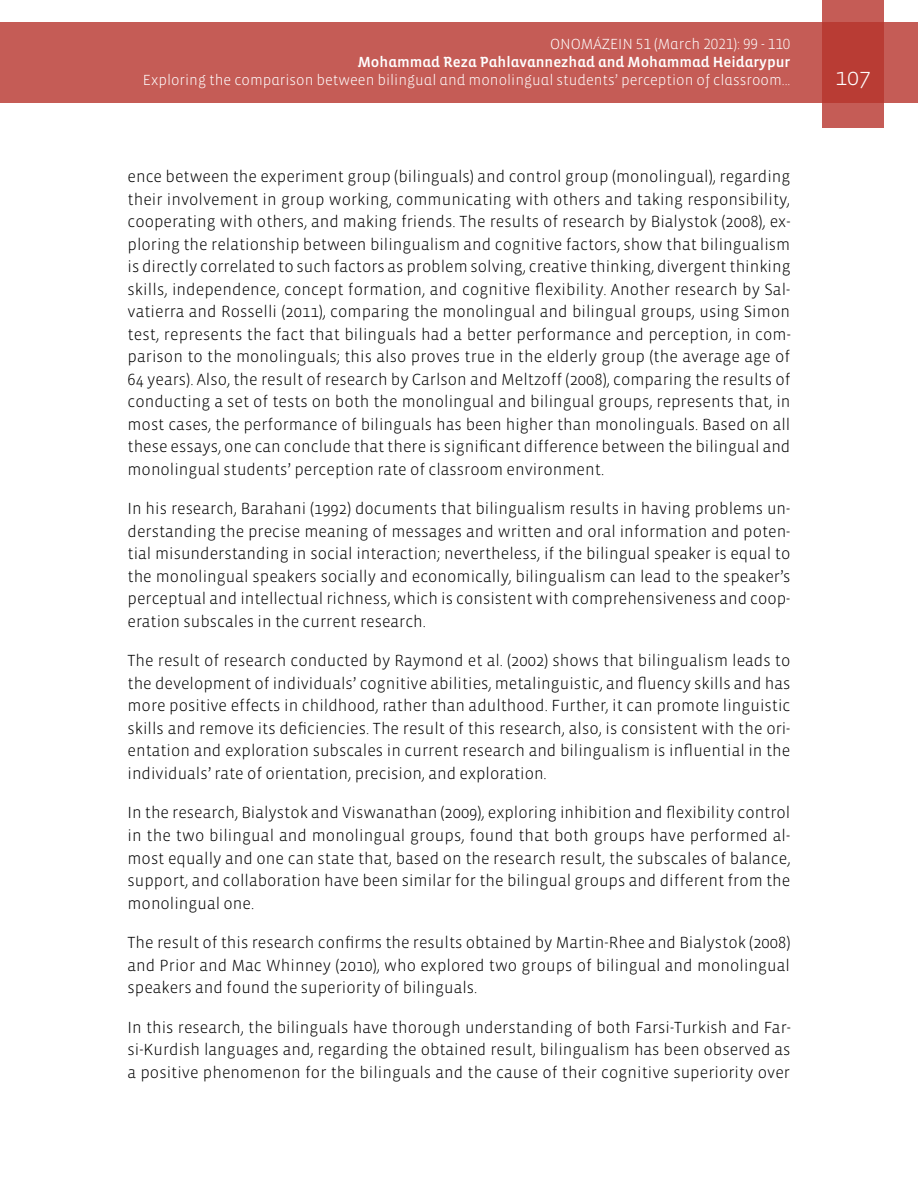
<style>
.page{position:relative;width:918px;height:1188px;background:#fff}
.page>*{position:absolute;margin:0;border:0;box-sizing:border-box;transform-origin:0 0}
.t1{font:300 24px "Vista Sans";color:#fff}
.t2{font:300 16.5px/22.5px "Vista Sans";color:#000;text-align:justify}
.t3{font:300 15px "Vista Sans Alt";color:#fff}
.t4{font:15px "Vista Sans Alt Med";color:#fff}
</style>
<div class="page">
<div style="left:0;top:23px;width:918px;height:80px;background:#c55c56"></div>
<svg style="left:822px;top:0;width:62px;height:128px;background:#bd4740"></svg>
<p class="t3" style="left:550px;top:37px;width:242px">ONOMÁZEIN 51 (March 2021): 99 - 110</p>
<p class="t4" style="left:358px;top:55px;width:434px">Mohammad Reza Pahlavannezhad and Mohammad Heidarypur</p>
<p class="t3" style="left:143px;top:73px;width:649px">Exploring the comparison between bilingual and monolingual students’ perception of classroom...</p>
<h1 class="t1" style="left:835px;top:65px;width:37px">107</h1>
<p class="t2" style="left:128px;top:166px;width:665px">ence between the experiment group (bilinguals) and control group (monolingual), regarding their involvement in group working, communicating with others and taking responsibility, cooperating with others, and making friends. The results of research by Bialystok (2008), ex&shy;ploring the relationship between bilingualism and cognitive factors, show that bilingualism is directly correlated to such factors as problem solving, creative thinking, divergent thinking skills, independence, concept formation, and cognitive flexibility. Another research by Sal&shy;vatierra and Rosselli (2011), comparing the monolingual and bilingual groups, using Simon test, represents the fact that bilinguals had a better performance and perception, in com&shy;parison to the monolinguals; this also proves true in the elderly group (the average age of 64 years). Also, the result of research by Carlson and Meltzoff (2008), comparing the results of conducting a set of tests on both the monolingual and bilingual groups, represents that, in most cases, the performance of bilinguals has been higher than monolinguals. Based on all these essays, one can conclude that there is significant difference between the bilingual and monolingual students’ perception rate of classroom environment.</p>
<p class="t2" style="left:128px;top:498px;width:664px">In his research, Barahani (1992) documents that bilingualism results in having problems un&shy;derstanding the precise meaning of messages and written and oral information and poten&shy;tial misunderstanding in social interaction; nevertheless, if the bilingual speaker is equal to the monolingual speakers socially and economically, bilingualism can lead to the speaker’s perceptual and intellectual richness, which is consistent with comprehensiveness and coop&shy;eration subscales in the current research.</p>
<p class="t2" style="left:128px;top:650px;width:664px">The result of research conducted by Raymond et al. (2002) shows that bilingualism leads to the development of individuals’ cognitive abilities, metalinguistic, and fluency skills and has more positive effects in childhood, rather than adulthood. Further, it can promote linguistic skills and remove its deficiencies. The result of this research, also, is consistent with the ori&shy;entation and exploration subscales in current research and bilingualism is influential in the individuals’ rate of orientation, precision, and exploration.</p>
<p class="t2" style="left:128px;top:802px;width:664px">In the research, Bialystok and Viswanathan (2009), exploring inhibition and flexibility control in the two bilingual and monolingual groups, found that both groups have performed al&shy;most equally and one can state that, based on the research result, the subscales of balance, support, and collaboration have been similar for the bilingual groups and different from the monolingual one.</p>
<p class="t2" style="left:128px;top:932px;width:664px">The result of this research confirms the results obtained by Martin-Rhee and Bialystok (2008) and Prior and Mac Whinney (2010), who explored two groups of bilingual and monolingual speakers and found the superiority of bilinguals.</p>
<p class="t2" style="left:128px;top:1016px;width:665px">In this research, the bilinguals have thorough understanding of both Farsi-Turkish and Far&shy;si-Kurdish languages and, regarding the obtained result, bilingualism has been observed as a positive phenomenon for the bilinguals and the cause of their cognitive superiority over</p>
</div>
